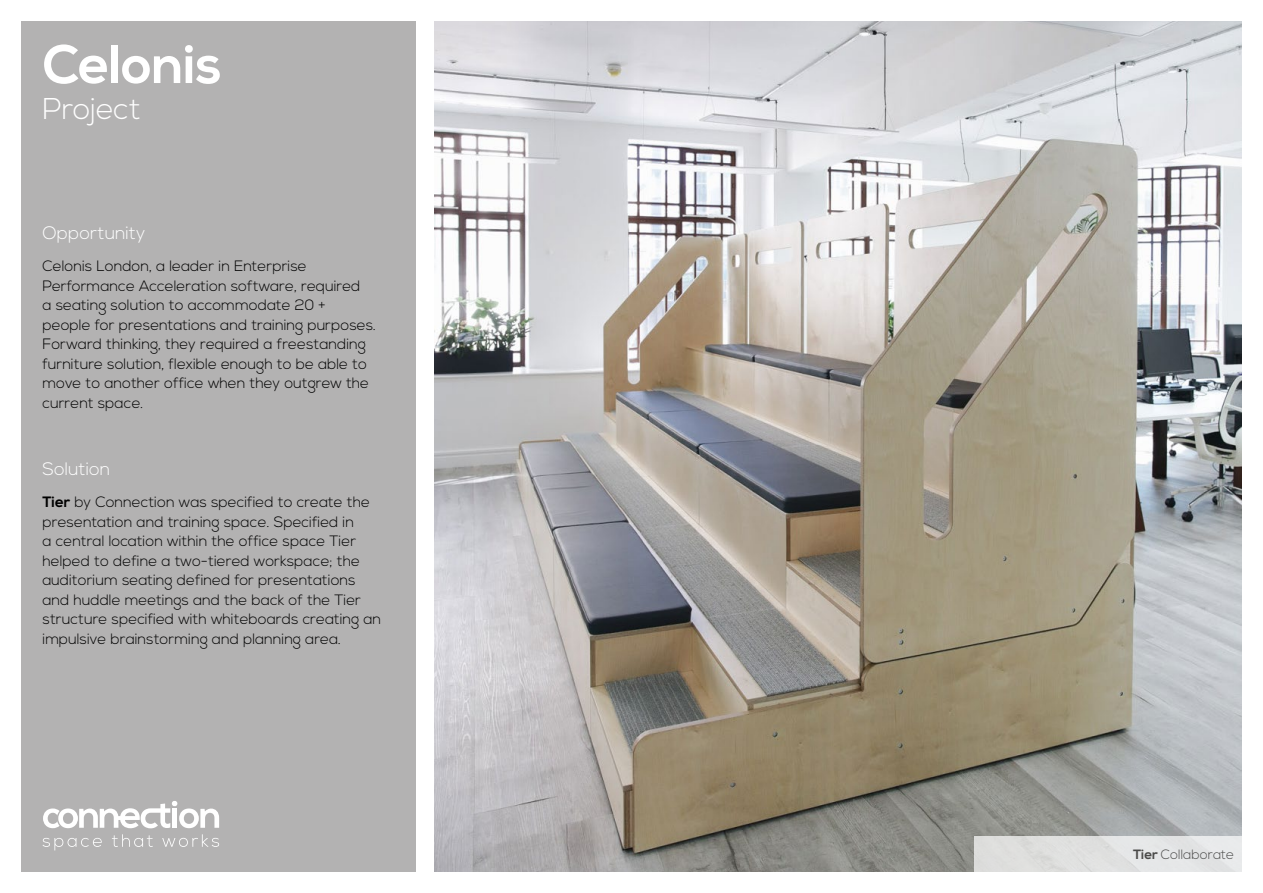
<style>
.page{position:relative;width:1263px;height:893px;background:#fff}
.page>*{position:absolute;margin:0;border:0;box-sizing:border-box;transform-origin:0 0}
.t1{font:700 54px "Nexa";letter-spacing:-.005em;color:#fff}
.t2{font:300 30px "Nexa";letter-spacing:-.01em;color:#fff}
.t3{font:300 18px "Nexa";color:#fff}
.t4{font:300 15px/19.5px "Nexa";color:#000}
.t5{font:300 13.5px "Nexa";color:#4a4a49}
.s1{font-weight:700}
</style>
<div class="page">
<div style="left:21px;top:21px;width:395px;height:851px;background:#b3b2b2"></div>
<img style="left:434px;top:21px;width:808px;height:851px">
<svg style="left:43px;top:801px;width:176px;height:27px"></svg>
<svg style="left:43px;top:838px;width:59px;height:12px"></svg>
<svg style="left:112px;top:834px;width:41px;height:13px"></svg>
<svg style="left:162px;top:834px;width:57px;height:13px"></svg>
<div style="left:974px;top:837px;width:268px;height:35px;background:#e1e1e1"></div>
<h1 class="t1" style="left:43px;top:33px;width:181px">Celonis</h1>
<h2 class="t2" style="left:43px;top:91px;width:100px">Project</h2>
<p class="t3" style="left:43px;top:222px;width:104px">Opportunity</p>
<p class="t4" style="left:43px;top:257px;width:335px">Celonis London, a leader in Enterprise Performance Acceleration software, required<br>a seating solution to accommodate 20 + people for presentations and training purposes.<br>Forward thinking, they required a freestanding furniture solution, flexible enough to be able to move to another office when they outgrew the current space.</p>
<p class="t3" style="left:43px;top:458px;width:69px">Solution</p>
<p class="t4" style="left:43px;top:493px;width:340px"><span class="s1">Tier</span> by Connection was specified to create the presentation and training space. Specified in<br>a central location within the office space Tier helped to define a two-tiered workspace; the auditorium seating defined for presentations and huddle meetings and the back of the Tier structure specified with whiteboards creating an impulsive brainstorming and planning area.</p>
<p class="t5" style="left:1133px;top:847px;width:103px"><span class="s1">Tier</span> Collaborate</p>
</div>
